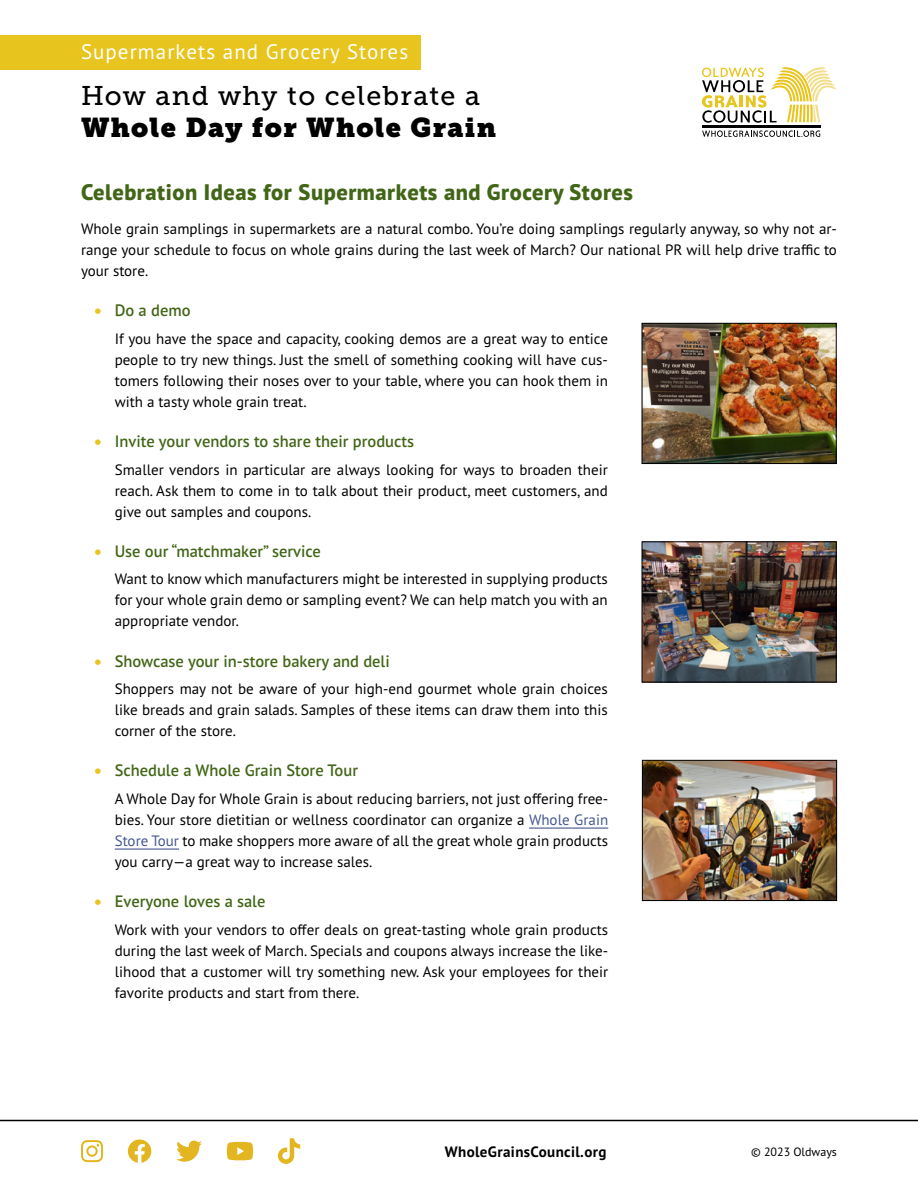
<style>
.page{position:relative;width:918px;height:1188px;background:#fff}
.page>*{position:absolute;margin:0;border:0;box-sizing:border-box;transform-origin:0 0}
.t1{font:27px "Museo Slab 500";letter-spacing:.05em;color:#000}
.t2{font:27px "Museo Slab";letter-spacing:.05em;color:#000}
.t3{font:800 22.5px "PT Sans Pro";letter-spacing:.025em;color:#426617}
.t4{font:21px "PT Sans Pro";letter-spacing:.05em;color:#fff}
.t5{font:600 16.5px "PT Sans Pro";color:#426617}
.Text_below_bullets{font:15px/21px "PT Sans Pro";color:#000;text-align:justify}
.Body_Text{font:15px/21px "PT Sans Pro";color:#000;text-align:justify}
.t6{font:700 15px "PT Sans Pro";letter-spacing:.025em;color:#000}
.t7{font:12px "PT Sans Pro";color:#000}
.s1{font-family:"Museo Slab 700";font-weight:400;color:#e8c51e}
.s2{color:#465792}
</style>
<div class="page">
<hr style="left:702px;top:125px;width:118px;height:3px;background:#000">
<svg style="left:702px;top:130px;width:118px;height:7px"></svg>
<svg style="left:702px;top:67px;width:135px;height:56px"></svg>
<div style="left:0;top:36px;width:421px;height:34px;background:#e8c51e"></div>
<hr style="left:0;top:1120px;width:918px;height:1px;background:#000">
<svg style="left:128px;top:1139px;width:23px;height:24px"></svg>
<svg style="left:81px;top:1140px;width:22px;height:22px"></svg>
<svg style="left:176px;top:1141px;width:26px;height:21px"></svg>
<svg style="left:227px;top:1142px;width:26px;height:18px"></svg>
<svg style="left:278px;top:1138px;width:22px;height:26px"></svg>
<hr style="left:529px;top:828px;width:79px;height:1px;background:#465792">
<hr style="left:115px;top:849px;width:64px;height:1px;background:#465792">
<img style="left:644px;top:762px;width:191px;height:137px">
<div style="left:642px;top:760px;width:195px;height:141px;border:1px solid #000"></div>
<img style="left:644px;top:325px;width:191px;height:137px">
<div style="left:642px;top:323px;width:195px;height:141px;border:1px solid #000"></div>
<img style="left:644px;top:543px;width:191px;height:137px">
<div style="left:642px;top:541px;width:195px;height:141px;border:1px solid #000"></div>
<h3 class="t4" style="left:81px;top:38px;width:329px">Supermarkets and Grocery Stores</h3>
<h1 class="t1" style="left:81px;top:80px;width:401px">How and why to celebrate a</h1>
<h1 class="t2" style="left:81px;top:111px;width:417px">Whole Day for Whole Grain</h1>
<h1 class="t3" style="left:81px;top:177px;width:554px">Celebration Ideas for Supermarkets and Grocery Stores</h1>
<p class="Body_Text" style="left:81px;top:218px;width:758px">Whole grain samplings in supermarkets are a natural combo. You’re doing samplings regularly anyway, so why not ar&shy;range your schedule to focus on whole grains during the last week of March? Our national PR will help drive traffic to your store.</p>
<p class="t5" style="left:94px;top:300px;width:98px"><span class="s1">•</span> Do a demo</p>
<p class="Text_below_bullets" style="left:115px;top:328px;width:495px">If you have the space and capacity, cooking demos are a great way to entice people to try new things. Just the smell of something cooking will have cus&shy;tomers following their noses over to your table, where you can hook them in with a tasty whole grain treat.</p>
<p class="t5" style="left:94px;top:430px;width:321px"><span class="s1">•</span> Invite your vendors to share their products</p>
<p class="Text_below_bullets" style="left:115px;top:459px;width:495px">Smaller vendors in particular are always looking for ways to broaden their reach. Ask them to come in to talk about their product, meet customers, and give out samples and coupons.</p>
<p class="t5" style="left:94px;top:540px;width:228px"><span class="s1">•</span> Use our “matchmaker” service</p>
<p class="Text_below_bullets" style="left:115px;top:568px;width:495px">Want to know which manufacturers might be interested in supplying products for your whole grain demo or sampling event? We can help match you with an appropriate vendor.</p>
<p class="t5" style="left:94px;top:650px;width:297px"><span class="s1">•</span> Showcase your in-store bakery and deli</p>
<p class="Text_below_bullets" style="left:115px;top:678px;width:495px">Shoppers may not be aware of your high-end gourmet whole grain choices like breads and grain salads. Samples of these items can draw them into this corner of the store.</p>
<p class="t5" style="left:94px;top:760px;width:265px"><span class="s1">•</span> Schedule a Whole Grain Store Tour</p>
<p class="Text_below_bullets" style="left:115px;top:788px;width:495px">A Whole Day for Whole Grain is about reducing barriers, not just offering free&shy;bies. Your store dietitian or wellness coordinator can organize a <span class="s2">Whole Grain Store Tour</span> to make shoppers more aware of all the great whole grain products you carry—a great way to increase sales.</p>
<p class="t5" style="left:94px;top:891px;width:173px"><span class="s1">•</span> Everyone loves a sale</p>
<p class="Text_below_bullets" style="left:115px;top:919px;width:495px">Work with your vendors to offer deals on great-tasting whole grain products during the last week of March. Specials and coupons always increase the like&shy;lihood that a customer will try something new. Ask your employees for their favorite products and start from there.</p>
<p class="t6" style="left:445px;top:1142px;width:163px">WholeGrainsCouncil.org</p>
<p class="t7" style="left:751px;top:1144px;width:87px">© 2023 Oldways</p>
</div>
